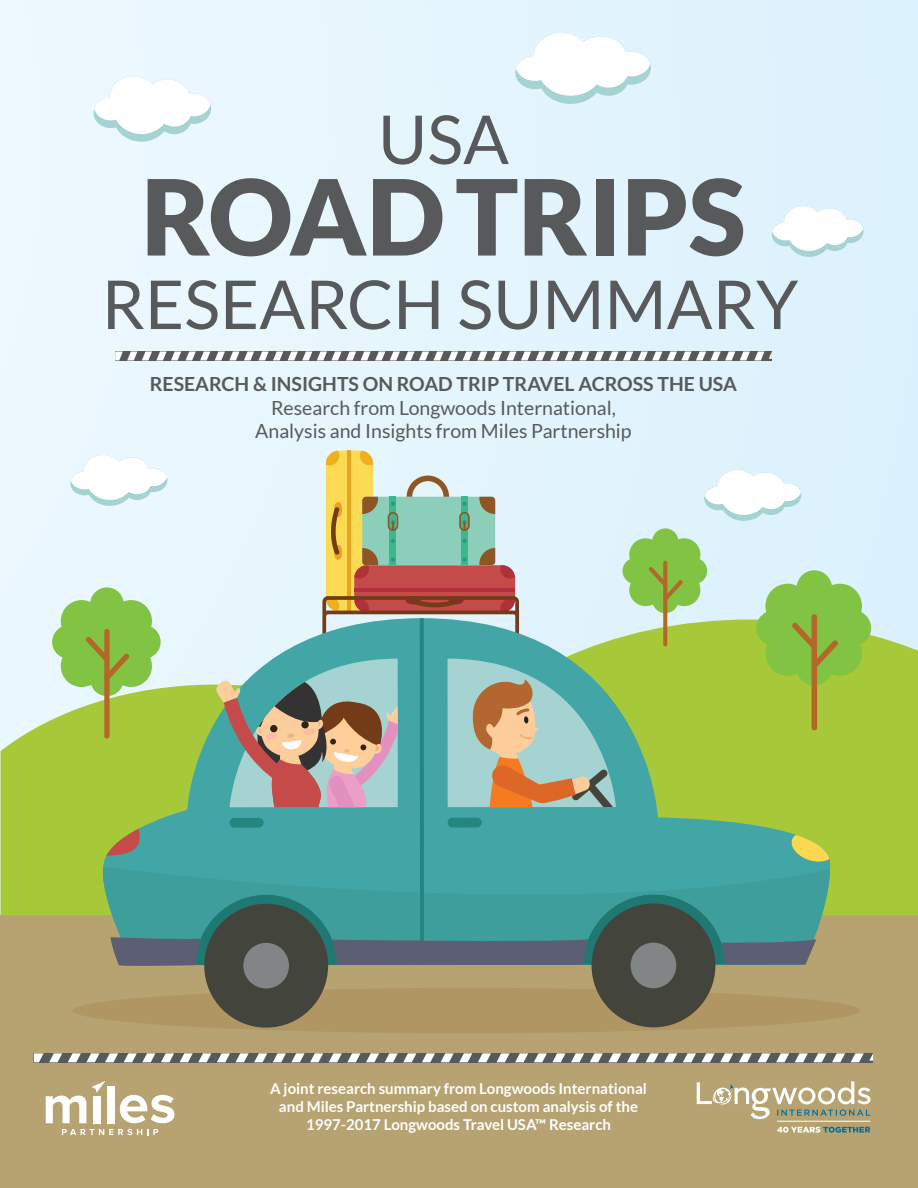
<style>
.page{position:relative;width:918px;height:1188px;background:#fff}
.page>*{position:absolute;margin:0;border:0;box-sizing:border-box;transform-origin:0 0}
.t1{font:900 105px "Lato";color:#58595b}
.t2{font:67.5px "Lato";color:#58595b}
.t3{font:19.5px/23.4px "Lato";color:#58595b;text-align:center}
.t4{font:700 19.5px "Lato";color:#58595b}
.t5{font:700 15px/18px "Lato";color:#fff;text-align:center}
</style>
<div class="page">
<img style="left:0;top:0;width:917px;height:1172px">
<svg style="left:515px;top:33px;width:136px;height:71px"></svg>
<svg style="left:704px;top:470px;width:97px;height:51px"></svg>
<svg style="left:772px;top:206px;width:91px;height:51px"></svg>
<svg style="left:1px;top:620px;width:917px;height:295px;background:#b1d058"></svg>
<svg style="left:52px;top:587px;width:109px;height:152px;background:#aed789"></svg>
<svg style="left:622px;top:528px;width:85px;height:90px;background:#a2ce7e"></svg>
<svg style="left:756px;top:570px;width:115px;height:161px;background:#9ecd65"></svg>
<div style="left:1px;top:915px;width:917px;height:273px;background:#b7a372"></div>
<div style="left:73px;top:988px;width:787px;height:45px;background:#b09663;border-radius:50%"></div>
<div style="left:326px;top:451px;width:47px;height:160px;background:#fcdb54;border-radius:13px"></div>
<hr style="left:347px;top:451px;width:3px;height:160px;background:#e7a423">
<svg style="left:360px;top:451px;width:13px;height:14px"></svg>
<svg style="left:326px;top:451px;width:13px;height:14px"></svg>
<div style="left:334px;top:502px;width:8px;height:15px;background:#e7a423;border-radius:50%"></div>
<div style="left:334px;top:545px;width:8px;height:15px;background:#e7a423;border-radius:50%"></div>
<svg style="left:331px;top:506px;width:9px;height:50px"></svg>
<div style="left:354px;top:565px;width:161px;height:47px;background:#c54a4a;border-radius:13px"></div>
<hr style="left:354px;top:588px;width:161px;height:3px;background:#b13039">
<div style="left:362px;top:497px;width:133px;height:68px;background:#8bcfba;border-radius:4px"></div>
<svg style="left:362px;top:497px;width:16px;height:17px"></svg>
<svg style="left:479px;top:497px;width:16px;height:17px"></svg>
<svg style="left:479px;top:548px;width:36px;height:31px"></svg>
<svg style="left:354px;top:548px;width:24px;height:31px"></svg>
<svg style="left:407px;top:476px;width:42px;height:21px"></svg>
<div style="left:389px;top:497px;width:7px;height:68px;background:#3fb78e"></div>
<svg style="left:391px;top:502px;width:4px;height:4px"></svg>
<svg style="left:391px;top:539px;width:4px;height:4px"></svg>
<svg style="left:391px;top:558px;width:4px;height:4px"></svg>
<svg style="left:388px;top:512px;width:10px;height:19px"></svg>
<div style="left:461px;top:497px;width:7px;height:68px;background:#3fb78e"></div>
<svg style="left:462px;top:502px;width:5px;height:4px"></svg>
<svg style="left:462px;top:539px;width:5px;height:4px"></svg>
<svg style="left:462px;top:558px;width:5px;height:4px"></svg>
<svg style="left:459px;top:512px;width:11px;height:19px"></svg>
<svg style="left:322px;top:596px;width:197px;height:22px"></svg>
<svg style="left:91px;top:618px;width:740px;height:297px;background:#80bd7b"></svg>
<svg style="left:106px;top:829px;width:36px;height:27px"></svg>
<svg style="left:790px;top:835px;width:39px;height:28px"></svg>
<div style="left:204px;top:904px;width:124px;height:124px;background:#43453d;border-radius:50%"></div>
<div style="left:243px;top:943px;width:46px;height:46px;background:#828585;border-radius:50%"></div>
<div style="left:592px;top:903px;width:123px;height:124px;background:#43453d;border-radius:50%"></div>
<div style="left:631px;top:943px;width:45px;height:45px;background:#828585;border-radius:50%"></div>
<svg style="left:100px;top:867px;width:730px;height:98px;fill:#3d9e9c"></svg>
<hr style="left:420px;top:618px;width:4px;height:347px;background:#258580">
<div style="left:448px;top:818px;width:34px;height:10px;background:#258580;border-radius:5px"></div>
<div style="left:230px;top:818px;width:34px;height:10px;background:#258580;border-radius:5px"></div>
<svg style="left:216px;top:659px;width:182px;height:148px;background:#9fa199"></svg>
<svg style="left:448px;top:659px;width:168px;height:148px;background:#a1b59f"></svg>
<svg style="left:111px;top:937px;width:89px;height:29px;background:#5d6574"></svg>
<div style="left:332px;top:940px;width:256px;height:25px;background:#5c5f73"></div>
<svg style="left:721px;top:939px;width:95px;height:26px;background:#5c6a77"></svg>
<svg style="left:94px;top:76px;width:117px;height:66px"></svg>
<hr style="left:777px;top:1121px;width:93px;height:1px;background:#fff">
<svg style="left:697px;top:1081px;width:173px;height:38px"></svg>
<svg style="left:777px;top:1127px;width:93px;height:6px"></svg>
<div style="left:34px;top:1053px;width:839px;height:9px;background:#58595b"></div>
<svg style="left:161px;top:1053px;width:13px;height:9px"></svg>
<svg style="left:124px;top:1053px;width:31px;height:9px"></svg>
<svg style="left:180px;top:1053px;width:31px;height:9px"></svg>
<svg style="left:217px;top:1053px;width:13px;height:9px"></svg>
<svg style="left:34px;top:1053px;width:28px;height:9px"></svg>
<svg style="left:739px;top:1053px;width:50px;height:9px"></svg>
<svg style="left:683px;top:1053px;width:13px;height:9px"></svg>
<svg style="left:646px;top:1053px;width:31px;height:9px"></svg>
<svg style="left:702px;top:1053px;width:31px;height:9px"></svg>
<svg style="left:236px;top:1053px;width:31px;height:9px"></svg>
<svg style="left:534px;top:1053px;width:50px;height:9px"></svg>
<svg style="left:441px;top:1053px;width:31px;height:9px"></svg>
<svg style="left:478px;top:1053px;width:50px;height:9px"></svg>
<svg style="left:422px;top:1053px;width:13px;height:9px"></svg>
<svg style="left:273px;top:1053px;width:50px;height:9px"></svg>
<svg style="left:329px;top:1053px;width:50px;height:9px"></svg>
<svg style="left:627px;top:1053px;width:13px;height:9px"></svg>
<svg style="left:590px;top:1053px;width:31px;height:9px"></svg>
<svg style="left:385px;top:1053px;width:31px;height:9px"></svg>
<svg style="left:68px;top:1053px;width:50px;height:9px"></svg>
<svg style="left:795px;top:1053px;width:50px;height:9px"></svg>
<svg style="left:851px;top:1053px;width:22px;height:9px"></svg>
<svg style="left:115px;top:360px;width:657px;height:1px"></svg>
<svg style="left:115px;top:351px;width:657px;height:9px"></svg>
<svg style="left:70px;top:455px;width:97px;height:51px"></svg>
<svg style="left:46px;top:1096px;width:40px;height:27px"></svg>
<div style="left:93px;top:1096px;width:8px;height:27px;background:#fff"></div>
<div style="left:108px;top:1086px;width:7px;height:37px;background:#fff"></div>
<svg style="left:120px;top:1095px;width:54px;height:28px"></svg>
<svg style="left:92px;top:1081px;width:13px;height:12px"></svg>
<svg style="left:62px;top:1129px;width:96px;height:6px"></svg>
<h2 class="t2" style="left:378px;top:102px;width:132px">USA</h2>
<h1 class="t1" style="left:141px;top:156px;width:606px">ROAD TRIPS</h1>
<h2 class="t2" style="left:102px;top:267px;width:698px">RESEARCH SUMMARY</h2>
<h3 class="t4" style="left:150px;top:373px;width:589px">RESEARCH &amp; INSIGHTS ON ROAD TRIP TRAVEL ACROSS THE USA</h3>
<h3 class="t3" style="left:255px;top:396px;width:378px">Research from Longwoods International,<br>Analysis and Insights from Miles Partnership</h3>
<p class="t5" style="left:270px;top:1079px;width:378px">A joint research summary from Longwoods International and Miles Partnership based on custom analysis of the<br>1997-2017 Longwoods Travel USA™ Research</p>
</div>
